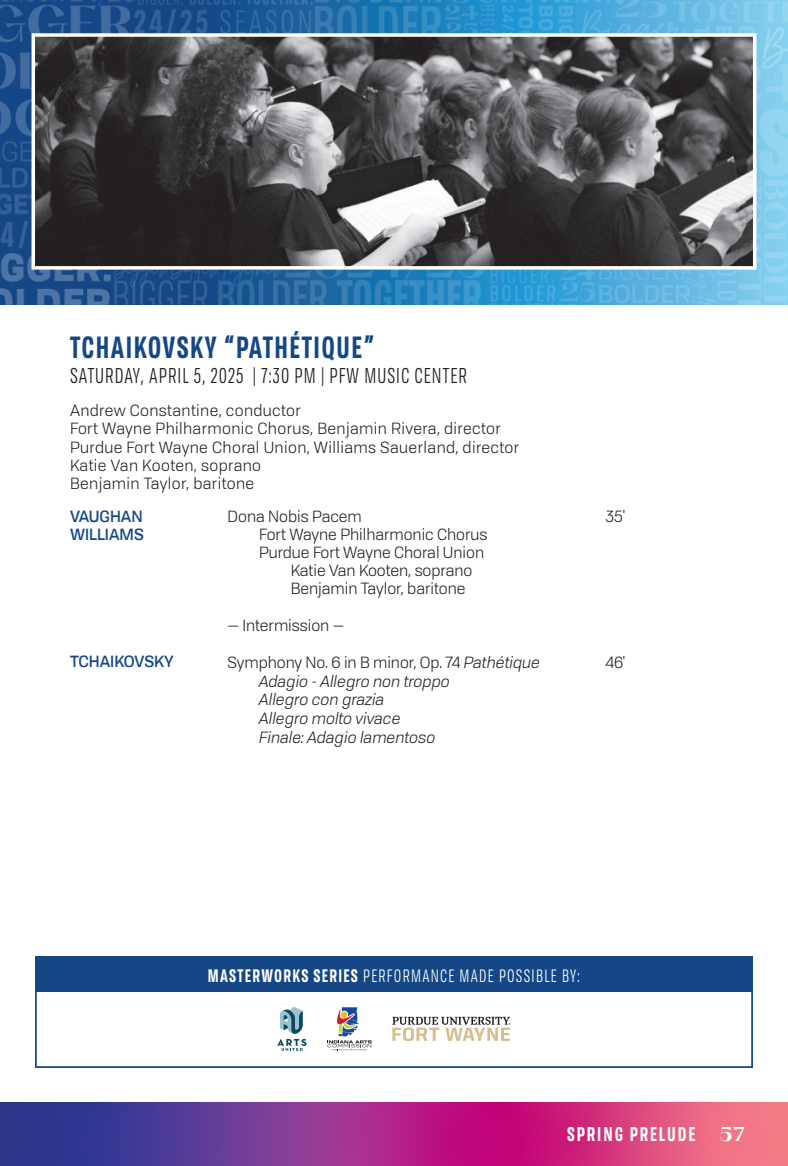
<style>
.page{position:relative;width:788px;height:1166px;background:#fff}
.page>*{position:absolute;margin:0;border:0;box-sizing:border-box;transform-origin:0 0}
.t1{font:29.75px "Tofino Cond Semibold Personal";letter-spacing:.05em;color:#154787}
.t2{font:21px "Tofino Cond Book Personal";letter-spacing:.05em;color:#231f20}
.t3{font:19.25px "Tofino Cond Semibold Personal";letter-spacing:.1em;color:#fff}
.t4{font:17.5px "Tofino Cond Book Personal";letter-spacing:.075em;color:#fff}
.t5{font:700 17.5px "PP Hatton";color:#fff}
.t6{font:15.75px/18.2px "Tofino Book Personal";letter-spacing:.025em;color:#231f20}
.t7{font:15.75px "Tofino Book Personal";letter-spacing:.005em;color:#231f20}
.t8{font:15.75px/18.7px "Tofino Book Italic Personal";color:#231f20}
.t9{font:15.75px/18.2px "Tofino Medium Personal";color:#154787}
.s1{font-family:"Tofino Book Italic Personal"}
.s2{font-family:"Tofino Cond Semibold Personal"}
</style>
<div class="page">
<svg style="left:0;top:1102px;width:788px;height:64px;background:#9a3788"></svg>
<img style="left:0;top:0;width:788px;height:304px">
<img style="left:37px;top:38px;width:714px;height:227px">
<div style="left:32px;top:33px;width:724px;height:237px;border:4px solid #fff"></div>
<div style="left:35px;top:965px;width:717px;height:103px;border:2px solid #154787"></div>
<div style="left:35px;top:956px;width:717px;height:35px;background:#154787"></div>
<svg style="left:277px;top:1006px;width:29px;height:45px"></svg>
<svg style="left:327px;top:1007px;width:44px;height:43px"></svg>
<svg style="left:392px;top:1016px;width:118px;height:24px"></svg>
<h1 class="t1" style="left:70px;top:325px;width:306px">TCHAIKOVSKY “PATHÉTIQUE”</h1>
<h2 class="t2" style="left:70px;top:362px;width:398px">SATURDAY, APRIL 5, 2025 | 7:30 PM | PFW MUSIC CENTER</h2>
<p class="t6" style="left:70px;top:401px;width:451px">Andrew Constantine, conductor<br>Fort Wayne Philharmonic Chorus, Benjamin Rivera, director Purdue Fort Wayne Choral Union, Williams Sauerland, director Katie Van Kooten, soprano<br>Benjamin Taylor, baritone</p>
<p class="t9" style="left:70px;top:506px;width:75px">VAUGHAN<br>WILLIAMS</p>
<p class="t9" style="left:70px;top:651px;width:105px">TCHAIKOVSKY</p>
<p class="t7" style="left:228px;top:505px;width:136px">Dona Nobis Pacem</p>
<p class="t7" style="left:606px;top:505px;width:21px">35'</p>
<p class="t7" style="left:259px;top:523px;width:230px">Fort Wayne Philharmonic Chorus</p>
<p class="t7" style="left:259px;top:541px;width:226px">Purdue Fort Wayne Choral Union</p>
<p class="t7" style="left:290px;top:560px;width:183px">Katie Van Kooten, soprano</p>
<p class="t7" style="left:290px;top:578px;width:176px">Benjamin Taylor, baritone</p>
<p class="t7" style="left:228px;top:614px;width:118px">— Intermission —</p>
<p class="t7" style="left:228px;top:651px;width:314px">Symphony No. 6 in B minor, Op. 74 <span class="s1">Pathétique</span></p>
<p class="t7" style="left:606px;top:651px;width:21px">46'</p>
<p class="t8" style="left:259px;top:671px;width:192px">Adagio - Allegro non troppo<br>Allegro con grazia<br>Allegro molto vivace<br>Finale: Adagio lamentoso</p>
<p class="t4" style="left:208px;top:964px;width:374px"><span class="s2">MASTERWORKS SERIES</span> PERFORMANCE MADE POSSIBLE BY:</p>
<p class="t3" style="left:567px;top:1120px;width:129px">SPRING PRELUDE</p>
<p class="t5" style="left:719px;top:1125px;width:27px">57</p>
</div>
